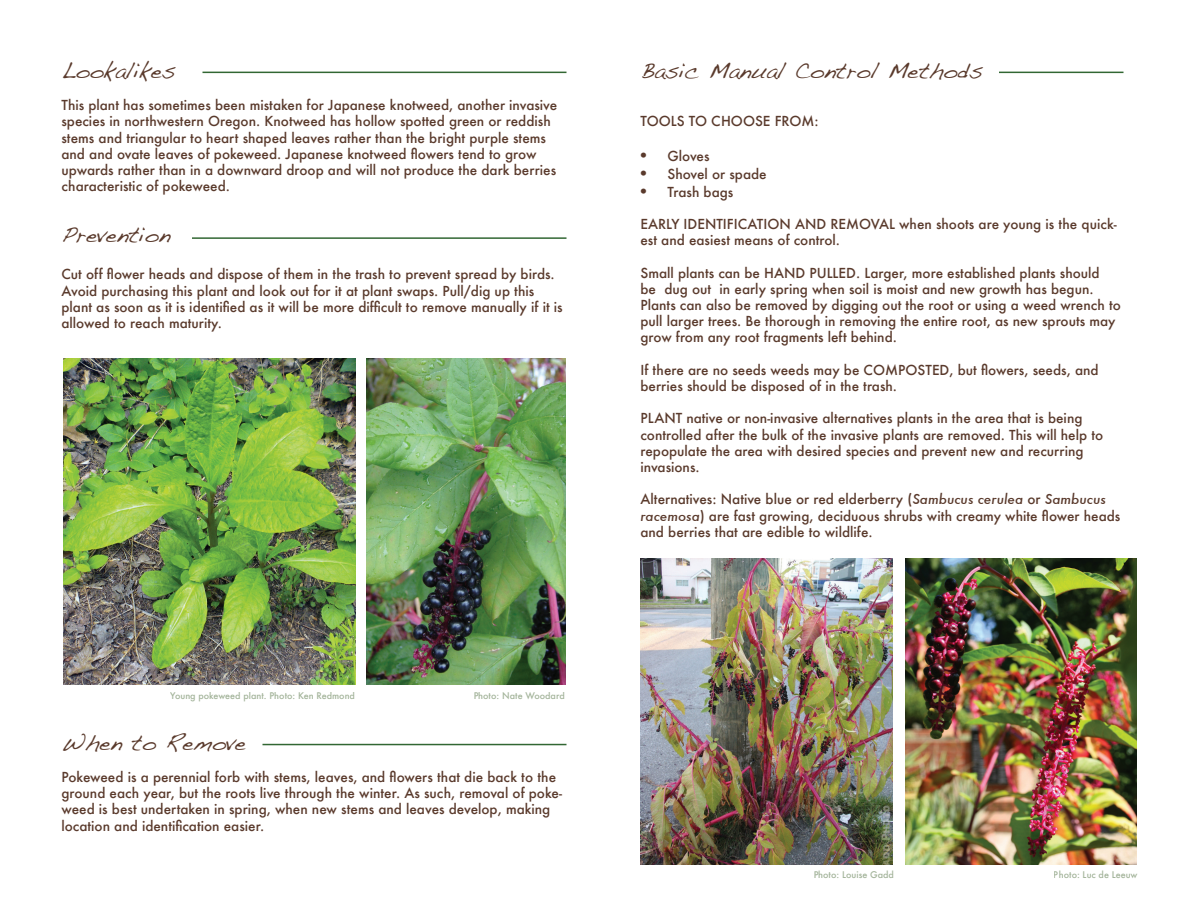
<style>
.page{position:relative;width:1188px;height:918px;background:#fff}
.page>*{position:absolute;margin:0;border:0;box-sizing:border-box;transform-origin:0 0}
.t1{font:22.5px "Handwriting Dakota";color:#5a3a2c}
.t2{font:500 13.5px/16.2px "Futura";color:#5a3a2c}
.t3{font:500 9px "Futura";color:#7b936e}
.s1{font-family:"Times";font-weight:400;font-size:18px}
.s2{font-style:italic}
</style>
<div class="page">
<hr style="left:202px;top:72px;width:365px;height:1px;background:#326733">
<hr style="left:262px;top:744px;width:305px;height:1px;background:#326733">
<hr style="left:999px;top:72px;width:125px;height:1px;background:#326733">
<hr style="left:192px;top:237px;width:375px;height:2px;background:#326733">
<img style="left:640px;top:558px;width:252px;height:306px">
<img style="left:906px;top:558px;width:231px;height:306px">
<img style="left:63px;top:358px;width:292px;height:327px">
<img style="left:367px;top:358px;width:199px;height:327px">
<h1 class="t1" style="left:62px;top:57px;width:116px">Lookalikes</h1>
<p class="t2" style="left:62px;top:97px;width:497px">This plant has sometimes been mistaken for Japanese knotweed, another invasive species in northwestern Oregon. Knotweed has hollow spotted green or reddish stems and triangular to heart shaped leaves rather than the bright purple stems and and ovate leaves of pokeweed. Japanese knotweed flowers tend to grow upwards rather than in a downward droop and will not produce the dark berries characteristic of pokeweed.</p>
<h1 class="t1" style="left:62px;top:221px;width:111px">Prevention</h1>
<p class="t2" style="left:62px;top:266px;width:503px">Cut off flower heads and dispose of them in the trash to prevent spread by birds.<br>Avoid purchasing this plant and look out for it at plant swaps. Pull/dig up this plant as soon as it is identified as it will be more difficult to remove manually if it is allowed to reach maturity.</p>
<p class="t3" style="left:170px;top:690px;width:186px">Young pokeweed plant. Photo: Ken Redmond</p>
<p class="t3" style="left:473px;top:690px;width:93px">Photo: Nate Woodard</p>
<h1 class="t1" style="left:62px;top:729px;width:186px">When to Remove</h1>
<p class="t2" style="left:62px;top:769px;width:502px">Pokeweed is a perennial forb with stems, leaves, and flowers that die back to the ground each year, but the roots live through the winter. As such, removal of poke&shy;weed is best undertaken in spring, when new stems and leaves develop, making location and identification easier.</p>
<h1 class="t1" style="left:640px;top:57px;width:344px">Basic Manual Control Methods</h1>
<p class="t2" style="left:640px;top:113px;width:180px">Tools to choose from :</p>
<p class="t2" style="left:640px;top:147px;width:71px"><span class="s1">•</span> Gloves</p>
<p class="t2" style="left:640px;top:165px;width:128px"><span class="s1">•</span> Shovel or spade</p>
<p class="t2" style="left:640px;top:183px;width:94px"><span class="s1">•</span> Trash bags</p>
<p class="t2" style="left:640px;top:216px;width:73px">Early id entificati</p>
<p class="t2" style="left:767px;top:216px;width:39px">on and</p>
<p class="t2" style="left:640px;top:216px;width:478px;text-indent:190px">removal when shoots are young is the quick&shy;est and easiest means of control.</p>
<p class="t2" style="left:640px;top:264px;width:135px">Small plants can be hand</p>
<p class="t2" style="left:809px;top:264px;width:8px">pull</p>
<p class="t2" style="left:640px;top:264px;width:482px;text-indent:198px">ed. Larger, more established plants should<br>be dug out in early spring when soil is moist and new growth has begun.<br>Plants can also be removed by digging out the root or using a weed wrench to pull larger trees. Be thorough in removing the entire root, as new sprouts may grow from any root fragments left behind.</p>
<p class="t2" style="left:640px;top:362px;width:460px">If there are no seeds weeds may be composted, but flowers, seeds, and berries should be disposed of in the trash.</p>
<p class="t2" style="left:640px;top:410px;width:17px">Plant</p>
<p class="t2" style="left:640px;top:410px;width:464px;text-indent:46px">native or non-invasive alternatives plants in the area that is being controlled after the bulk of the invasive plants are removed. This will help to repopulate the area with desired species and prevent new and recurring invasions.</p>
<p class="t2" style="left:640px;top:491px;width:481px">Alternatives: Native blue or red elderberry (<span class="s2">Sambucus cerulea</span> or <span class="s2">Sambucus racemosa</span>) are fast growing, deciduous shrubs with creamy white flower heads and berries that are edible to wildlife.</p>
<p class="t3" style="left:813px;top:869px;width:82px">Photo: Louise Gadd</p>
<p class="t3" style="left:1054px;top:869px;width:85px">Photo: Luc de Leeuw</p>
</div>
